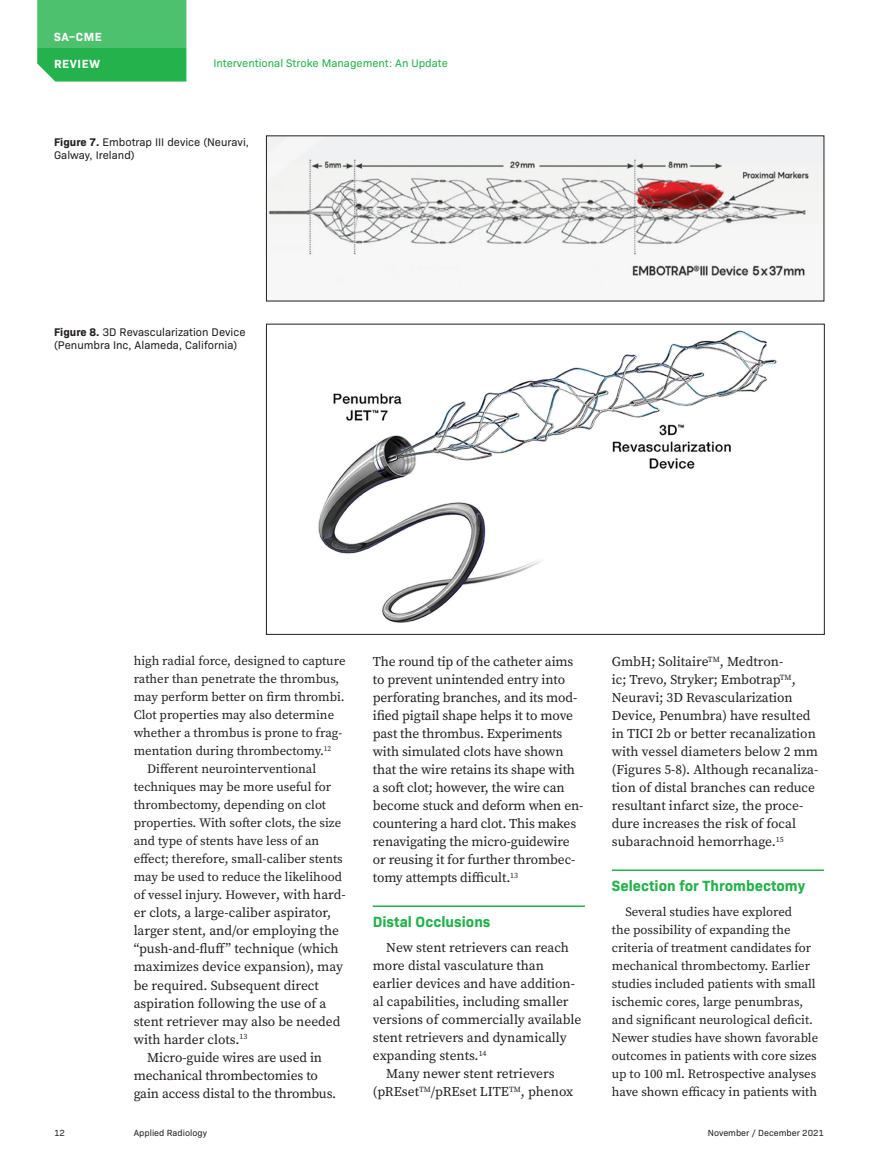
<style>
.page{position:relative;width:878px;height:1175px;background:#fff}
.page>*{position:absolute;margin:0;border:0;box-sizing:border-box;transform-origin:0 0}
.Heading-CME{font:700 15px "Bio Sans";color:#23b24b}
.Body{font:13.5px/18px "Source Serif Pro";letter-spacing:-.01em;color:#231f20}
.Body-2{font:12.75px/18px "Source Serif Pro";color:#231f20}
.t1{font:700 12px "Bio Sans";letter-spacing:.05em;color:#fff}
.Figure{font:11.25px/13.5px "Bio Sans";color:#231f20}
.t2{font:11.25px "Bio Sans";color:#23b24b}
.t3{font:9px "Bio Sans";color:#231f20}
.s1{font-weight:700}
.s2{font-size:13.5px}
</style>
<div class="page">
<svg style="left:37px;top:47px;width:149px;height:35px;background:#2eb554"></svg>
<div style="left:37px;top:0;width:150px;height:47px;background:#4ec16e"></div>
<hr style="left:373px;top:905px;width:212px;height:2px;background:#23b24b">
<hr style="left:612px;top:869px;width:212px;height:2px;background:#23b24b">
<img style="left:268px;top:137px;width:554px;height:141px">
<img style="left:318px;top:330px;width:459px;height:293px">
<p class="t1" style="left:54px;top:27px;width:49px">SA–CME</p>
<p class="t1" style="left:54px;top:54px;width:47px">REVIEW</p>
<p class="t2" style="left:213px;top:55px;width:236px">Interventional Stroke Management: An Update</p>
<p class="Figure" style="left:54px;top:134px;width:196px"><span class="s1">Figure 7.</span> Embotrap III device (Neuravi,<br>Galway, Ireland)</p>
<p class="Figure" style="left:54px;top:324px;width:193px"><span class="s1">Figure 8.</span> 3D Revascularization Device (Penumbra Inc, Alameda, California)</p>
<p class="Body-2" style="left:134px;top:652px;width:213px">high radial force, designed to capture rather than penetrate the thrombus, may perform better on firm thrombi.<br>Clot properties may also determine whether a thrombus is prone to frag&shy;mentation during thrombectomy.<sup>12</sup></p>
<p class="Body-2" style="left:134px;top:760px;width:213px;text-indent:14px">Different neurointerventional techniques may be more useful for thrombectomy, depending on clot properties. With softer clots, the size and type of stents have less of an effect; therefore, small-caliber stents may be used to reduce the likelihood of vessel injury. However<span class="s2">, with hard-</span></p>
<p class="Body" style="left:134px;top:904px;width:211px">er clots, a large-caliber aspirator, larger stent, and/or employing the “push-and-fluff” technique (which maximizes device expansion), may be required. Subsequent direct aspiration following the use of a stent retriever may also be needed with harder clots.<sup>13</sup></p>
<p class="Body" style="left:134px;top:1048px;width:204px;text-indent:14px">Micro-guide wires are used in mechanical thrombectomies to gain access distal to the thrombus.</p>
<p class="Body" style="left:373px;top:652px;width:212px">The round tip of the catheter aims to prevent unintended entry into perforating branches, and its mod&shy;ified pigtail shape helps it to move past the thrombus. Experiments with simulated clots have shown that the wire retains its shape with a soft clot; however, the wire can become stuck and deform when en&shy;countering a hard clot. This makes renavigating the micro-guidewire or reusing it for further thrombec&shy;tomy attempts difficult.<sup>13</sup></p>
<p class="Heading-CME" style="left:373px;top:910px;width:119px">Distal Occlusions</p>
<p class="Body" style="left:373px;top:938px;width:210px;text-indent:14px">New stent retrievers can reach more distal vasculature than earlier devices and have addition&shy;al capabilities, including smaller versions of commercially available stent retrievers and dynamically expanding stents.<sup>14</sup></p>
<p class="Body" style="left:373px;top:1064px;width:202px;text-align:center">Many newer stent retrievers (pREset<sup>TM</sup>/pREset LITE<sup>TM</sup>, phenox</p>
<p class="Body" style="left:612px;top:652px;width:208px">GmbH; Solitaire<sup>TM</sup>, Medtron-<br>ic; Trevo, Stryker; Embotrap<sup>TM</sup>, Neuravi; 3D Revascularization Device, Penumbra) have resulted in TICI 2b or better recanalization with vessel diameters below 2 mm (Figures 5-8). Although recanaliza&shy;tion of distal branches can reduce resultant infarct size, the proce&shy;dure increases the risk of focal subarachnoid hemorrhage.<sup>15</sup></p>
<p class="Heading-CME" style="left:612px;top:874px;width:195px">Selection for Thrombectomy</p>
<p class="Body-2" style="left:612px;top:902px;width:208px;text-indent:14px">Several studies have explored<br>the possibility of expanding the criteria of treatment candidates for mechanical thrombectomy. Earlier studies included patients with small ischemic cores, large penumbras, and significant neurological deficit.<br>Newer studies have shown favorable outcomes in patients with core sizes up to 100 ml. Retrospective analyses have shown efficacy in patients with</p>
<p class="t3" style="left:54px;top:1126px;width:12px">12</p>
<p class="t3" style="left:134px;top:1126px;width:75px">Applied Radiology</p>
<p class="t3" style="left:707px;top:1126px;width:118px">November / December 2021</p>
</div>
